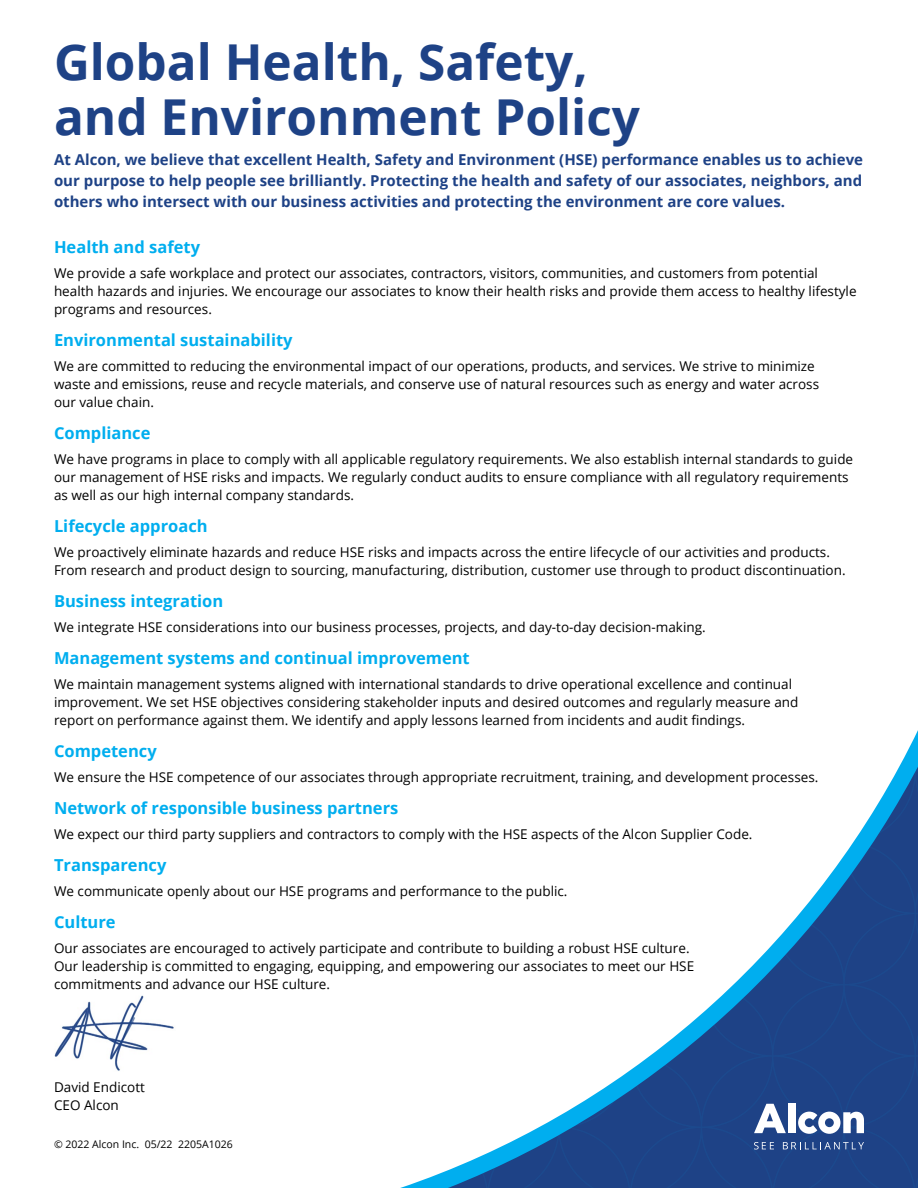
<style>
.page{position:relative;width:918px;height:1188px;background:#fff}
.page>*{position:absolute;margin:0;border:0;box-sizing:border-box;transform-origin:0 0}
.t1{font:700 49.5px/55.5px "Open Sans";color:#1e4286}
.t2{font:700 16.5px "Open Sans";color:#00aeef}
.t3{font:700 15px/21px "Open Sans";color:#1e4286;text-align:justify}
.t4{font:13.5px/18px "Open Sans";color:#000}
.t5{font:10.5px "Open Sans";color:#000}
</style>
<div class="page">
<svg style="left:400px;top:730px;width:518px;height:458px"></svg>
<img style="left:54px;top:995px;width:120px;height:76px">
<h1 class="t1" style="left:54px;top:33px;width:588px">Global Health, Safety, and Environment Policy</h1>
<p class="t3" style="left:54px;top:149px;width:811px">At Alcon, we believe that excellent Health, Safety and Environment (HSE) performance enables us to achieve our purpose to help people see brilliantly. Protecting the health and safety of our associates, neighbors, and others who intersect with our business activities and protecting the environment are core values.</p>
<p class="t2" style="left:54px;top:236px;width:148px">Health and safety</p>
<p class="t4" style="left:54px;top:264px;width:804px">We provide a safe workplace and protect our associates, contractors, visitors, communities, and customers from potential health hazards and injuries. We encourage our associates to know their health risks and provide them access to healthy lifestyle programs and resources.</p>
<p class="t2" style="left:54px;top:329px;width:240px">Environmental sustainability</p>
<p class="t4" style="left:54px;top:357px;width:767px">We are committed to reducing the environmental impact of our operations, products, and services. We strive to minimize waste and emissions, reuse and recycle materials, and conserve use of natural resources such as energy and water across our value chain.</p>
<p class="t2" style="left:54px;top:422px;width:98px">Compliance</p>
<p class="t4" style="left:54px;top:450px;width:801px">We have programs in place to comply with all applicable regulatory requirements. We also establish internal standards to guide our management of HSE risks and impacts. We regularly conduct audits to ensure compliance with all regulatory requirements as well as our high internal company standards.</p>
<p class="t2" style="left:54px;top:515px;width:155px">Lifecycle approach</p>
<p class="t4" style="left:54px;top:543px;width:793px">We proactively eliminate hazards and reduce HSE risks and impacts across the entire lifecycle of our activities and products.<br>From research and product design to sourcing, manufacturing, distribution, customer use through to product discontinuation.</p>
<p class="t2" style="left:54px;top:590px;width:171px">Business integration</p>
<p class="t4" style="left:54px;top:618px;width:653px">We integrate HSE considerations into our business processes, projects, and day-to-day decision-making.</p>
<p class="t2" style="left:54px;top:647px;width:417px">Management systems and continual improvement</p>
<p class="t4" style="left:54px;top:675px;width:746px">We maintain management systems aligned with international standards to drive operational excellence and continual improvement. We set HSE objectives considering stakeholder inputs and desired outcomes and regularly measure and report on performance against them. We identify and apply lessons learned from incidents and audit findings.</p>
<p class="t2" style="left:54px;top:740px;width:104px">Competency</p>
<p class="t4" style="left:54px;top:768px;width:766px">We ensure the HSE competence of our associates through appropriate recruitment, training, and development processes.</p>
<p class="t2" style="left:54px;top:797px;width:346px">Network of responsible business partners</p>
<p class="t4" style="left:54px;top:825px;width:700px">We expect our third party suppliers and contractors to comply with the HSE aspects of the Alcon Supplier Code.</p>
<p class="t2" style="left:54px;top:854px;width:114px">Transparency</p>
<p class="t4" style="left:54px;top:882px;width:515px">We communicate openly about our HSE programs and performance to the public.</p>
<p class="t2" style="left:54px;top:911px;width:63px">Culture</p>
<p class="t4" style="left:54px;top:939px;width:642px">Our associates are encouraged to actively participate and contribute to building a robust HSE culture.<br>Our leadership is committed to engaging, equipping, and empowering our associates to meet our HSE commitments and advance our HSE culture.</p>
<p class="t4" style="left:54px;top:1077px;width:92px">David Endicott<br>CEO Alcon</p>
<p class="t5" style="left:54px;top:1137px;width:180px">© 2022 Alcon Inc. 05/22 2205A1026</p>
</div>
